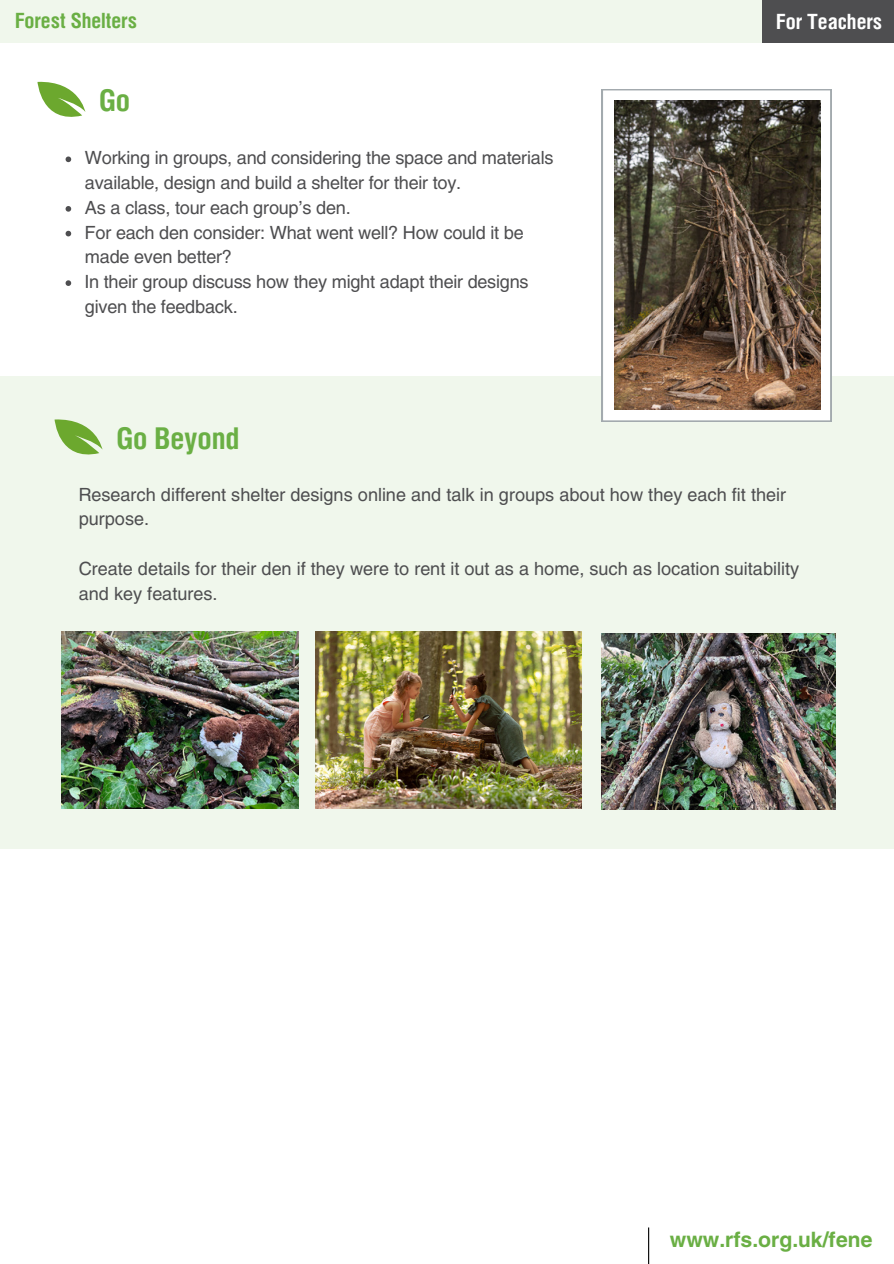
<style>
.page{position:relative;width:894px;height:1264px;background:#fff}
.page>*{position:absolute;margin:0;border:0;box-sizing:border-box;transform-origin:0 0}
.t1{font:700 30px "Helios Cond";color:#6aaf44}
.t2{font:700 21px "Helios";color:#6aaf44}
.t3{font:700 21px "Helios Cond";color:#6aaf44}
.t4{font:700 21px "Helios Cond";color:#fff}
.t5{font:18px/24.8px "Helios";letter-spacing:-.015em;color:#4e4e50}
</style>
<div class="page">
<div style="left:0;top:0;width:762px;height:42px;background:#f0f7ec"></div>
<div style="left:762px;top:0;width:131px;height:42px;background:#4e4e50"></div>
<hr style="left:648px;top:1227px;width:1px;height:36px;background:#000">
<div style="left:0;top:376px;width:893px;height:472px;background:#f0f7ec"></div>
<svg style="left:55px;top:419px;width:47px;height:36px"></svg>
<svg style="left:37px;top:81px;width:48px;height:36px"></svg>
<svg style="left:601px;top:89px;width:230px;height:332px"></svg>
<img style="left:614px;top:101px;width:206px;height:308px">
<img style="left:315px;top:632px;width:266px;height:176px">
<img style="left:62px;top:632px;width:236px;height:176px">
<img style="left:601px;top:634px;width:233px;height:175px">
<svg style="left:66px;top:156px;width:5px;height:6px"></svg>
<svg style="left:66px;top:206px;width:5px;height:6px"></svg>
<svg style="left:66px;top:231px;width:5px;height:5px"></svg>
<svg style="left:66px;top:280px;width:5px;height:6px"></svg>
<p class="t3" style="left:15px;top:6px;width:123px">Forest Shelters</p>
<h2 class="t4" style="left:776px;top:7px;width:107px">For Teachers</h2>
<h1 class="t1" style="left:99px;top:80px;width:32px">Go</h1>
<p class="t5" style="left:85px;top:145px;width:470px">Working in groups, and considering the space and materials available, design and build a shelter for their toy.</p>
<p class="t5" style="left:85px;top:195px;width:267px">As a class, tour each group’s den.</p>
<p class="t5" style="left:85px;top:219px;width:440px">For each den consider: What went well? How could it be made even better?</p>
<p class="t5" style="left:85px;top:269px;width:445px">In their group discuss how they might adapt their designs given the feedback.</p>
<p class="t1" style="left:116px;top:417px;width:125px">Go Beyond</p>
<p class="t5" style="left:79px;top:481px;width:708px">Research different shelter designs online and talk in groups about how they each fit their purpose.</p>
<p class="t5" style="left:79px;top:555px;width:721px">Create details for their den if they were to rent it out as a home, such as location suitability and key features.</p>
<p class="t2" style="left:669px;top:1226px;width:204px">www.rfs.org.uk/fene</p>
</div>
